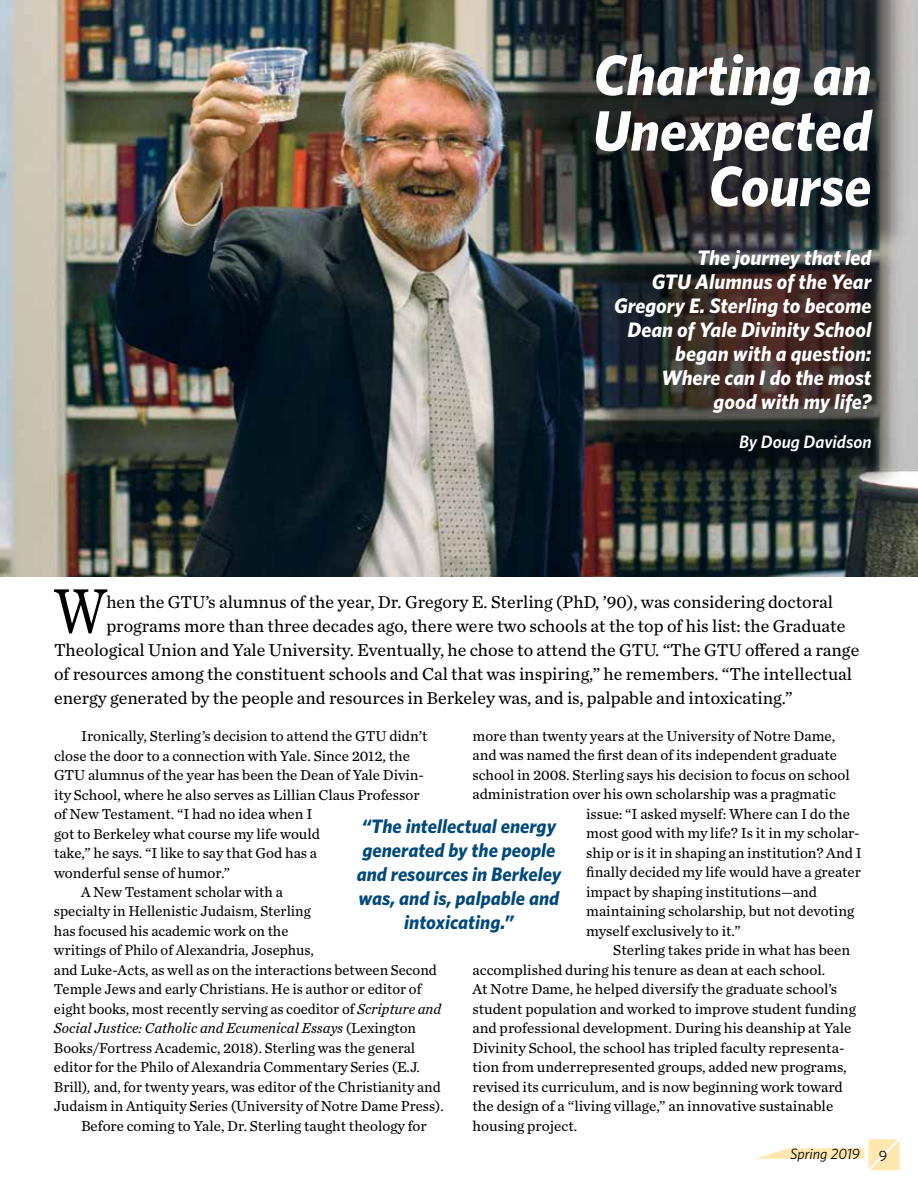
<style>
.page{position:relative;width:918px;height:1188px;background:#fff}
.page>*{position:absolute;margin:0;border:0;box-sizing:border-box;transform-origin:0 0}
.t1{font:65.4px "Chronicle Text G2";color:#000;scale:.83 1}
.t2{font:italic 700 57px/55.5px "Whitney";color:#fff;text-align:right}
.t3{font:italic 700 21px/24px "Whitney";color:#fff;text-align:right}
.t4{font:italic 700 19.5px/24px "Whitney";color:#00497c;text-align:center}
.t5{font:18px "Chronicle Text G2";color:#000}
.t6{font:italic 600 18px "Whitney";color:#fff}
.t7{font:15px "Chronicle Text G2";color:#000}
.t8{font:italic 15px "Chronicle Text G2";color:#000}
.t9{font:italic 15px "Whitney";color:#000}
.t10{font:15px "Whitney";color:#000}
.s1{font-style:italic}
.s2{font-style:normal}
</style>
<div class="page">
<svg style="left:757px;top:1139px;width:143px;height:31px"></svg>
<img style="left:0;top:0;width:918px;height:577px">
<h2 class="t2" style="left:593px;top:46px;width:280px">Charting an<br>Unexpected<br>Course</h2>
<h3 class="t3" style="left:614px;top:245px;width:259px">The journey that led<br>GTU Alumnus of the Year<br>Gregory E. Sterling to become<br>Dean of Yale Divinity School began with a question:<br>Where can I do the most good with my life?</h3>
<p class="t6" style="left:739px;top:430px;width:134px">By Doug Davidson</p>
<h1 class="t1" style="left:54px;top:561px;width:64px">W</h1>
<p class="t5" style="left:106px;top:589px;width:728px">hen the GTU’s alumnus of the year, Dr. Gregory E. Sterling (PhD, ’90), was considering doctoral</p>
<p class="t5" style="left:106px;top:613px;width:741px">programs more than three decades ago, there were two schools at the top of his list: the Graduate</p>
<p class="t5" style="left:54px;top:637px;width:807px">Theological Union and Yale University. Eventually, he chose to attend the GTU. “The GTU offered a range</p>
<p class="t5" style="left:54px;top:661px;width:800px">of resources among the constituent schools and Cal that was inspiring,” he remembers. “The intellectual</p>
<p class="t5" style="left:54px;top:685px;width:740px">energy generated by the people and resources in Berkeley was, and is, palpable and intoxicating.”</p>
<p class="t7" style="left:472px;top:725px;width:364px">more than twenty years at the University of Notre Dame,</p>
<p class="t7" style="left:472px;top:744px;width:366px">and was named the first dean of its independent graduate</p>
<p class="t7" style="left:472px;top:764px;width:379px">school in 2008. Sterling says his decision to focus on school</p>
<p class="t7" style="left:472px;top:783px;width:365px">administration over his own scholarship was a pragmatic</p>
<p class="t7" style="left:586px;top:803px;width:265px">issue: “I asked myself: Where can I do the</p>
<p class="t7" style="left:586px;top:822px;width:275px">most good with my life? Is it in my scholar-</p>
<p class="t7" style="left:586px;top:842px;width:277px">ship or is it in shaping an institution? And I</p>
<p class="t7" style="left:586px;top:861px;width:276px">finally decided my life would have a greater</p>
<p class="t7" style="left:586px;top:881px;width:232px">impact by shaping institutions—and</p>
<p class="t7" style="left:586px;top:900px;width:269px">maintaining scholarship, but not devoting</p>
<p class="t7" style="left:586px;top:920px;width:156px">myself exclusively to it.”</p>
<p class="t7" style="left:613px;top:939px;width:239px">Sterling takes pride in what has been</p>
<p class="t7" style="left:473px;top:959px;width:354px">accomplished during his tenure as dean at each school.</p>
<p class="t7" style="left:473px;top:978px;width:366px">At Notre Dame, he helped diversify the graduate school’s</p>
<p class="t7" style="left:473px;top:998px;width:385px">student population and worked to improve student funding</p>
<p class="t7" style="left:473px;top:1017px;width:381px">and professional development. During his deanship at Yale</p>
<p class="t7" style="left:473px;top:1037px;width:374px">Divinity School, the school has tripled faculty representa-</p>
<p class="t7" style="left:472px;top:1056px;width:376px">tion from underrepresented groups, added new programs,</p>
<p class="t7" style="left:472px;top:1076px;width:372px">revised its curriculum, and is now beginning work toward</p>
<p class="t7" style="left:472px;top:1095px;width:362px">the design of a “living village,” an innovative sustainable</p>
<p class="t7" style="left:472px;top:1115px;width:106px">housing project.</p>
<p class="t7" style="left:81px;top:725px;width:348px">Ironically, Sterling’s decision to attend the GTU didn’t</p>
<p class="t7" style="left:54px;top:744px;width:357px">close the door to a connection with Yale. Since 2012, the</p>
<p class="t7" style="left:54px;top:764px;width:372px">GTU alumnus of the year has been the Dean of Yale Divin-</p>
<p class="t7" style="left:54px;top:783px;width:367px">ity School, where he also serves as Lillian Claus Professor</p>
<p class="t7" style="left:54px;top:803px;width:260px">of New Testament. “I had no idea when I</p>
<p class="t7" style="left:54px;top:822px;width:267px">got to Berkeley what course my life would</p>
<p class="t7" style="left:54px;top:842px;width:265px">take,” he says. “I like to say that God has a</p>
<p class="t7" style="left:54px;top:861px;width:178px">wonderful sense of humor.”</p>
<p class="t7" style="left:81px;top:881px;width:203px">A New Testament scholar with a</p>
<p class="t7" style="left:54px;top:900px;width:258px">specialty in Hellenistic Judaism, Sterling</p>
<p class="t7" style="left:54px;top:920px;width:236px">has focused his academic work on the</p>
<p class="t7" style="left:54px;top:939px;width:261px">writings of Philo of Alexandria, Josephus,</p>
<p class="t7" style="left:54px;top:959px;width:384px">and Luke-Acts, as well as on the interactions between Second</p>
<p class="t7" style="left:54px;top:978px;width:369px">Temple Jews and early Christians. He is author or editor of</p>
<p class="t7" style="left:54px;top:998px;width:389px">eight books, most recently serving as coeditor of <span class="s1">Scripture and</span></p>
<p class="t8" style="left:54px;top:1017px;width:364px">Social Justice: Catholic and Ecumenical Essays <span class="s2">(Lexington</span></p>
<p class="t7" style="left:54px;top:1037px;width:363px">Books/Fortress Academic, 2018). Sterling was the general</p>
<p class="t7" style="left:54px;top:1056px;width:367px">editor for the Philo of Alexandria Commentary Series (E.J.</p>
<p class="t7" style="left:54px;top:1076px;width:388px">Brill)<span class="s1">,</span> and, for twenty years, was editor of the Christianity and</p>
<p class="t7" style="left:54px;top:1095px;width:391px">Judaism in Antiquity Series (University of Notre Dame Press).</p>
<p class="t7" style="left:81px;top:1115px;width:347px">Before coming to Yale, Dr. Sterling taught theology for</p>
<h3 class="t4" style="left:357px;top:814px;width:206px">“The intellectual energy generated by the people and resources in Berkeley was, and is, palpable and intoxicating.”</h3>
<p class="t9" style="left:790px;top:1144px;width:71px">Spring 2019</p>
<p class="t10" style="left:879px;top:1146px;width:10px">9</p>
</div>
